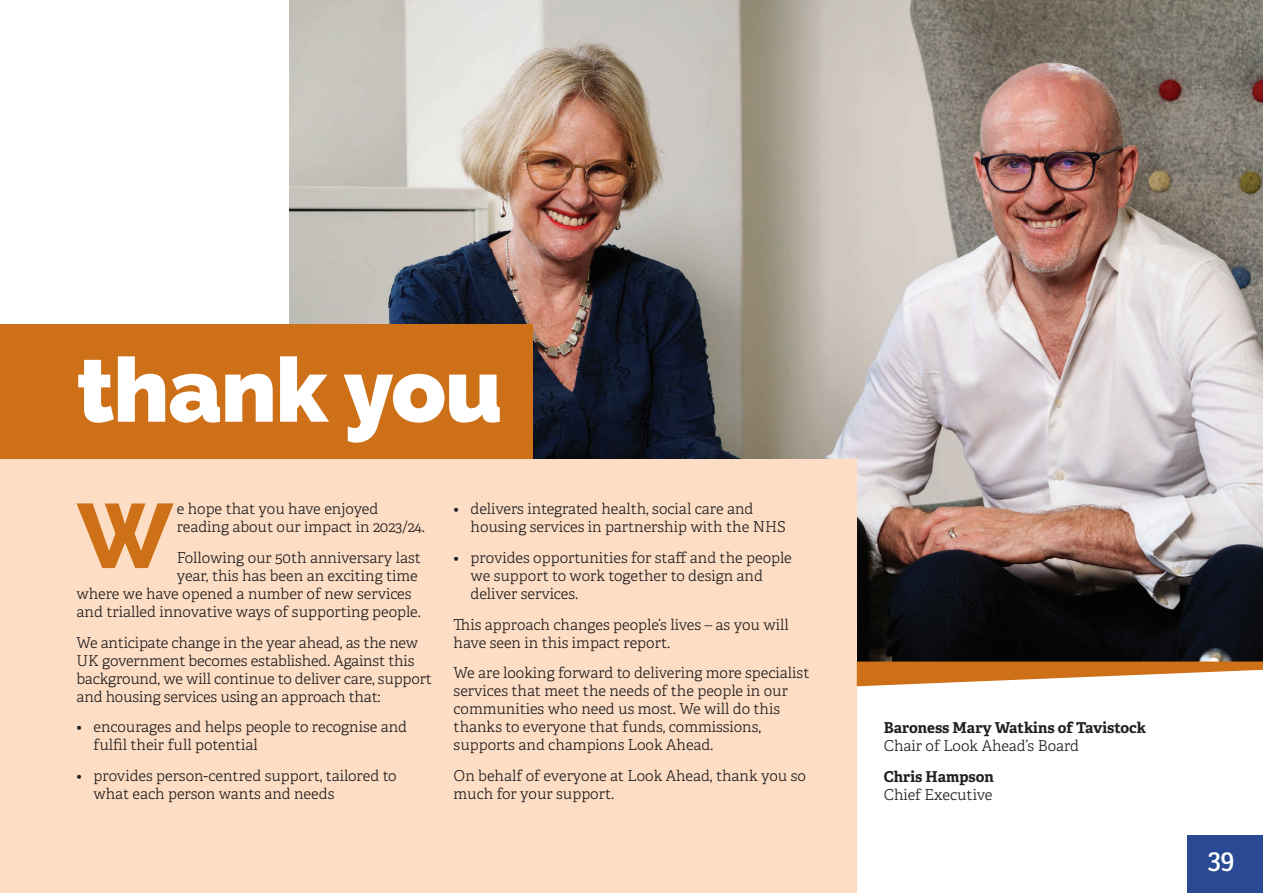
<style>
.page{position:relative;width:1263px;height:893px;background:#fff}
.page>*{position:absolute;margin:0;border:0;box-sizing:border-box;transform-origin:0 0}
.body{font:800 91.05px "Raleway";color:#ce7018}
.SECTION_HEADING_H1{font:900 89.55px "Raleway";letter-spacing:-.01em;color:#fff}
.t1{font:600 25.5px "Adelle";color:#fff}
.body-2{font:300 15px/18px "Adelle";color:#231f20}
.body-3{font:700 15px "Adelle";color:#231f20}
</style>
<div class="page">
<img style="left:290px;top:0;width:973px;height:662px">
<div style="left:0;top:324px;width:533px;height:284px;background:#ce7018"></div>
<div style="left:0;top:459px;width:857px;height:434px;background:#fddec5"></div>
<svg style="left:857px;top:662px;width:406px;height:24px"></svg>
<div style="left:1187px;top:836px;width:76px;height:57px;background:#2a4994"></div>
<p class="SECTION_HEADING_H1" style="left:77px;top:338px;width:427px">thank you</p>
<p class="body" style="left:77px;top:484px;width:98px">W</p>
<p class="body-2" style="left:177px;top:500px;width:249px">e hope that you have enjoyed reading about our impact in 2023/24.</p>
<p class="body-2" style="left:177px;top:549px;width:246px">Following our 50th anniversary last</p>
<p class="body-2" style="left:177px;top:567px;width:243px">year, this has been an exciting time</p>
<p class="body-2" style="left:77px;top:585px;width:337px">where we have opened a number of new services</p>
<p class="body-2" style="left:77px;top:603px;width:346px">and trialled innovative ways of supporting people.</p>
<p class="body-2" style="left:77px;top:633px;width:357px">We anticipate change in the year ahead, as the new UK government becomes established. Against this background, we will continue to deliver care, support and housing services using an approach that:</p>
<p class="body-2" style="left:94px;top:718px;width:315px;text-indent:-17px">• encourages and helps people to recognise and fulfil their full potential</p>
<p class="body-2" style="left:94px;top:767px;width:305px;text-indent:-17px">• provides person-centred support, tailored to what each person wants and needs</p>
<p class="body-2" style="left:471px;top:500px;width:317px;text-indent:-17px">• delivers integrated health, social care and housing services in partnership with the NHS</p>
<p class="body-2" style="left:471px;top:549px;width:323px;text-indent:-17px">• provides opportunities for staff and the people we support to work together to design and deliver services.</p>
<p class="body-2" style="left:454px;top:615px;width:337px">This approach changes people’s lives – as you will have seen in this impact report.</p>
<p class="body-2" style="left:454px;top:664px;width:357px">We are looking forward to delivering more specialist services that meet the needs of the people in our communities who need us most. We will do this thanks to everyone that funds, commissions, supports and champions Look Ahead.</p>
<p class="body-2" style="left:454px;top:767px;width:354px">On behalf of everyone at Look Ahead, thank you so much for your support.</p>
<p class="body-3" style="left:884px;top:717px;width:264px">Baroness Mary Watkins of Tavistock</p>
<p class="body-2" style="left:884px;top:737px;width:197px">Chair of Look Ahead’s Board</p>
<p class="body-3" style="left:884px;top:765px;width:112px">Chris Hampson</p>
<p class="body-2" style="left:884px;top:785px;width:110px">Chief Executive</p>
<h3 class="t1" style="left:1208px;top:846px;width:28px">39</h3>
</div>
